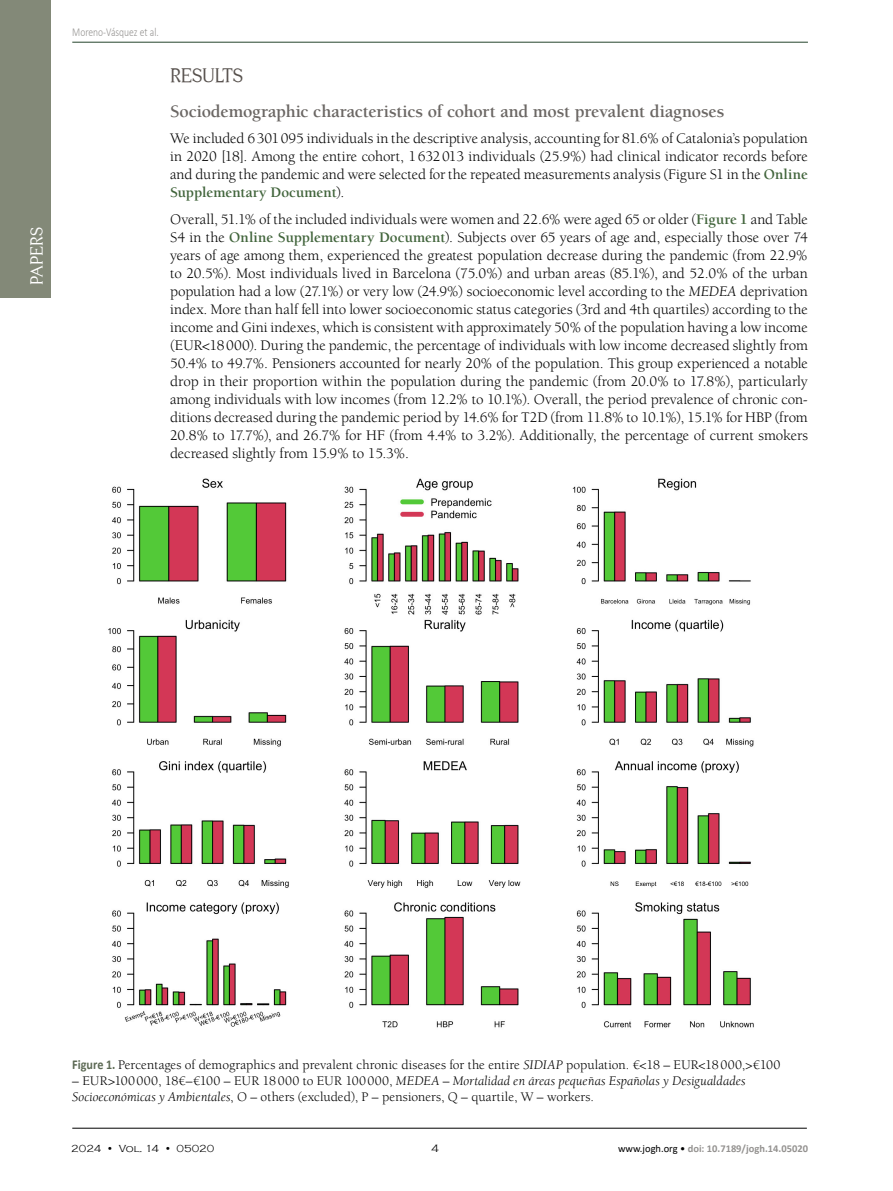
<style>
.page{position:relative;width:893px;height:1191px;background:#fff}
.page>*{position:absolute;margin:0;border:0;box-sizing:border-box;transform-origin:0 0}
.Podnaslovi_PAPERS{font:19.5px "Centabel";letter-spacing:-.015em;color:#57514d}
.Podnaslovi_PAPERS_2{font:700 18px "Berkeley Std";letter-spacing:-.01em;color:#6b6764}
.t1{font:17.1px "Centabel";letter-spacing:-.005em;color:#fff}
.Tekst_Osnovni{font:15px/18px "Berkeley Std";letter-spacing:-.005em;color:#000;text-align:justify}
.potpisi_slike{font:13.5px/15.8px "Berkeley Std";letter-spacing:.005em;color:#000}
.t2{font:300 12px "Calibri";color:#949290;scale:.8 1}
.t3{font:300 10.95px "Copperplate Gothic";color:#000}
.t4{font:700 10.5px "Calibri";color:#949290}
.t5{font:300 10.5px "Copperplate Gothic";color:#000}
.s1{font-weight:700;color:#42653c}
.s2{font-style:italic}
.s3{font-family:"Calibri";font-weight:700;color:#5c6954}
.s4{font-weight:400;color:#000}
</style>
<div class="page">
<hr style="left:72px;top:1128px;width:735px;height:1px;background:#000">
<hr style="left:72px;top:42px;width:736px;height:1px;background:#25452c">
<div style="left:0;top:0;width:51px;height:298px;background:#838978"></div>
<img style="left:108px;top:478px;width:646px;height:550px">
<p class="t1" style="left:27px;top:285px;width:59px;rotate:-90deg">PAPERS</p>
<p class="t2" style="left:72px;top:25px;width:110px">Moreno-Vásquez et al.</p>
<p class="Podnaslovi_PAPERS" style="left:170px;top:64px;width:74px">RESULTS</p>
<p class="Podnaslovi_PAPERS_2" style="left:170px;top:102px;width:556px">Sociodemographic characteristics of cohort and most prevalent diagnoses</p>
<p class="Tekst_Osnovni" style="left:170px;top:130px;width:639px">We included 6301095 individuals in the descriptive analysis, accounting for 81.6% of Catalonia’s population in 2020 [18]. Among the entire cohort, 1632013 individuals (25.9%) had clinical indicator records before and during the pandemic and were selected for the repeated measurements analysis (Figure S1 in the <span class="s1">Online Supplementary Document</span>).</p>
<p class="Tekst_Osnovni" style="left:170px;top:210px;width:639px">Overall, 51.1% of the included individuals were women and 22.6% were aged 65 or older (<span class="s1">Figure 1</span> and Table S4 in the <span class="s1">Online Supplementary Document</span>). Subjects over 65 years of age and, especially those over 74 years of age among them, experienced the greatest population decrease during the pandemic (from 22.9% to 20.5%). Most individuals lived in Barcelona (75.0%) and urban areas (85.1%), and 52.0% of the urban population had a low (27.1%) or very low (24.9%) socioeconomic level according to the <span class="s2">MEDEA</span> deprivation index. More than half fell into lower socioeconomic status categories (3rd and 4th quartiles) according to the income and Gini indexes, which is consistent with approximately 50% of the population having a low income (EUR&lt;18000). During the pandemic, the percentage of individuals with low income decreased slightly from 50.4% to 49.7%. Pensioners accounted for nearly 20% of the population. This group experienced a notable drop in their proportion within the population during the pandemic (from 20.0% to 17.8%), particularly among individuals with low incomes (from 12.2% to 10.1%). Overall, the period prevalence of chronic con&shy;ditions decreased during the pandemic period by 14.6% for T2D (from 11.8% to 10.1%), 15.1% for HBP (from 20.8% to 17.7%), and 26.7% for HF (from 4.4% to 3.2%). Additionally, the percentage of current smokers decreased slightly from 15.9% to 15.3%.</p>
<p class="potpisi_slike" style="left:72px;top:1057px;width:710px"><span class="s3">Figure 1.</span> Percentages of demographics and prevalent chronic diseases for the entire <span class="s2">SIDIAP</span> population. €&lt;18 – EUR&lt;18000,&gt;€100</p>
<p class="potpisi_slike" style="left:72px;top:1073px;width:675px">– EUR&gt;100000, 18€–€100 – EUR 18000 to EUR 100000, <span class="s2">MEDEA</span> – <span class="s2">Mortalidad en áreas pequeñas Españolas y Desigualdades<br>Socioeconómicas y Ambientales</span>, O – others (excluded), P – pensioners, Q – quartile, W – workers.</p>
<p class="t5" style="left:71px;top:1142px;width:145px">2024 • Vol. 14 • 05020</p>
<p class="t3" style="left:431px;top:1142px;width:9px">4</p>
<p class="t4" style="left:618px;top:1141px;width:191px"><span class="s4">www.jogh.org •</span> doi: 10.7189/jogh.14.05020</p>
</div>
